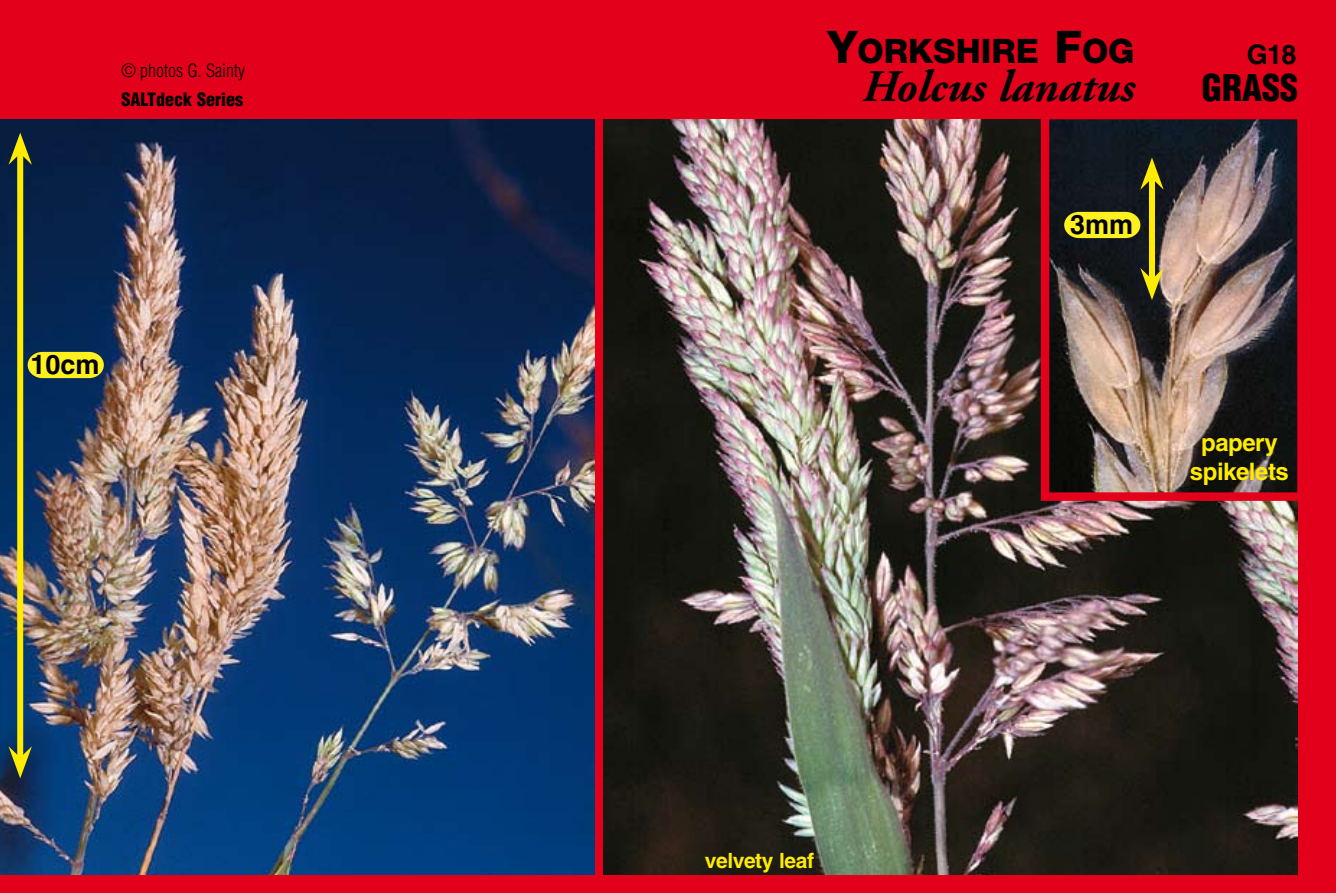
<style>
.page{position:relative;width:1336px;height:893px;background:#fff}
.page>*{position:absolute;margin:0;border:0;box-sizing:border-box;transform-origin:0 0}
.t1{font:italic 700 45px "Adobe Garamond";color:#000}
.t2{font:900 condensed 36px "Helvetica";color:#000}
.t3{font:800 33.6px "Helvetica Neue";color:#000}
.t4{font:700 27px "Helvetica";color:#000}
.t5{font:700 24px/28.8px "Helvetica";letter-spacing:-.02em;color:#ffec00;text-align:center}
.t6{font:700 21px "Helvetica";letter-spacing:-.02em;color:#ffec00}
.t7{font:300 condensed 18px "Helvetica";color:#000}
.t8{font:900 condensed 18px "Helvetica";color:#000}
.s1{font-size:45px}
</style>
<div class="page">
<div style="left:0;top:0;width:1335px;height:893px;background:#e2001a"></div>
<img style="left:0;top:119px;width:594px;height:756px">
<img style="left:603px;top:119px;width:693px;height:756px">
<svg style="left:28px;top:352px;width:76px;height:26px;background:#eae023"></svg>
<div style="left:17px;top:153px;width:6px;height:605px;background:#ffec00"></div>
<svg style="left:9px;top:746px;width:23px;height:32px"></svg>
<svg style="left:9px;top:133px;width:23px;height:32px"></svg>
<img style="left:1050px;top:121px;width:245px;height:370px">
<div style="left:1040px;top:111px;width:265px;height:390px;border:9px solid #e2001a"></div>
<div style="left:1148px;top:178px;width:6px;height:101px;background:#ffec00"></div>
<svg style="left:1140px;top:268px;width:23px;height:32px"></svg>
<svg style="left:1140px;top:158px;width:23px;height:32px"></svg>
<svg style="left:1063px;top:212px;width:77px;height:26px;background:#e8dc1e"></svg>
<p class="t7" style="left:121px;top:59px;width:125px">© photos G. Sainty</p>
<p class="t8" style="left:121px;top:88px;width:123px">SALTdeck Series</p>
<h3 class="t4" style="left:30px;top:348px;width:71px">10cm</h3>
<h3 class="t3" style="left:827px;top:31px;width:308px"><span class="s1">Y</span>ORKSHIRE <span class="s1">F</span>OG</h3>
<h1 class="t1" style="left:862px;top:62px;width:274px">Holcus lanatus</h1>
<h2 class="t2" style="left:1201px;top:65px;width:98px">grass</h2>
<h3 class="t4" style="left:1246px;top:38px;width:51px">G18</h3>
<h3 class="t4" style="left:1069px;top:208px;width:65px">3mm</h3>
<h3 class="t5" style="left:1189px;top:428px;width:100px">papery spikelets</h3>
<p class="t6" style="left:704px;top:847px;width:111px">velvety leaf</p>
</div>
